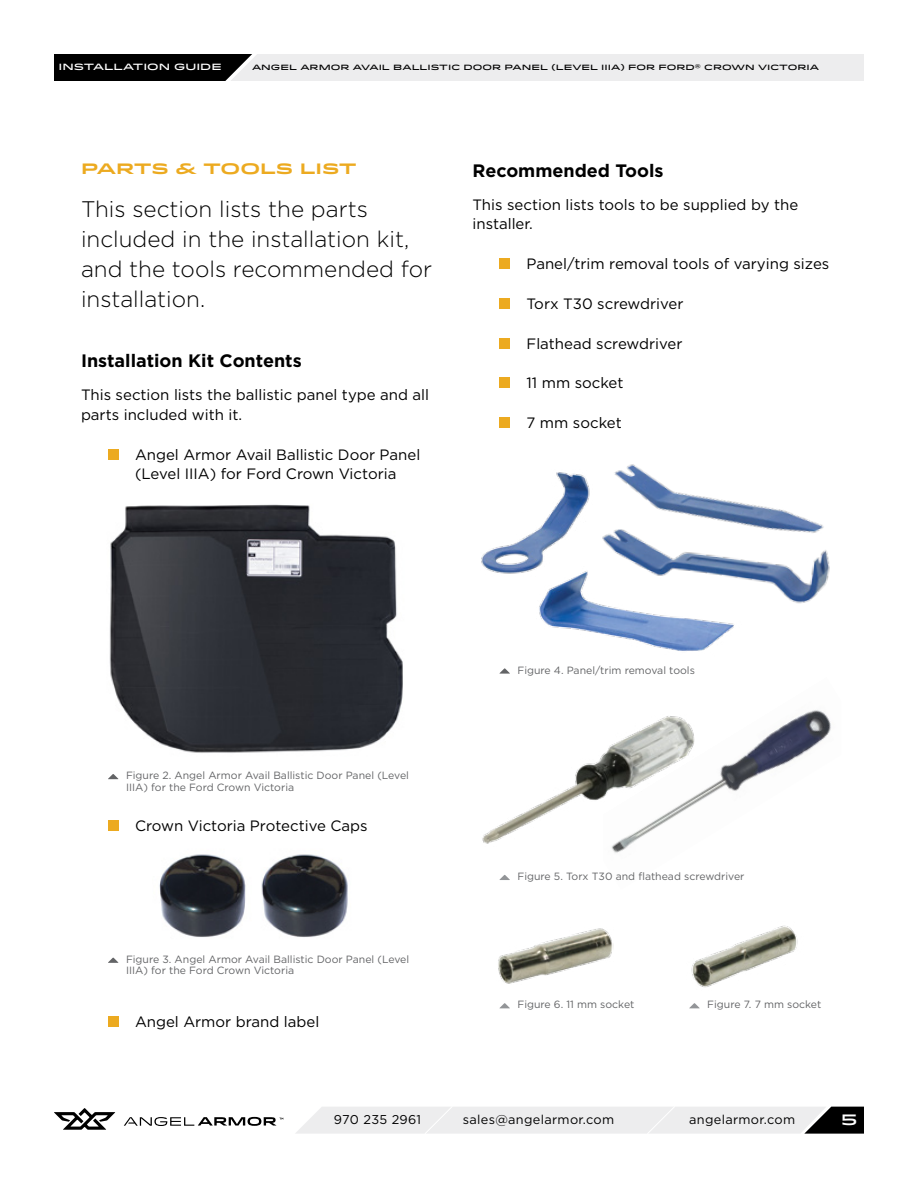
<style>
.page{position:relative;width:918px;height:1188px;background:#fff}
.page>*{position:absolute;margin:0;border:0;box-sizing:border-box;transform-origin:0 0}
.t1{font:300 22.5px/30px "Gotham";color:#000}
.t2{font:700 18px "Gotham";color:#000}
.t3{font:15px/19.5px "Gotham";color:#000}
.t4{font:700 15px "Idlewild";letter-spacing:-.02em;color:#ecaa20}
.t5{font:500 15px "Idlewild";color:#fff}
.t6{font:12.75px "Gotham";letter-spacing:.025em;color:#000}
.t7{font:10.5px/11.4px "Gotham";color:#636466}
.t8{font:500 9px "Idlewild";color:#fff}
.t9{font:500 7.65px "Idlewild";color:#000}
</style>
<div class="page">
<svg style="left:54px;top:54px;width:810px;height:27px;background:#b6b6b7"></svg>
<svg style="left:54px;top:1108px;width:61px;height:22px"></svg>
<svg style="left:124px;top:1117px;width:159px;height:9px"></svg>
<svg style="left:296px;top:1106px;width:568px;height:28px;background:#dbdbdc"></svg>
<img style="left:705px;top:710px;width:126px;height:88px">
<div style="left:108px;top:449px;width:11px;height:11px;background:#ecaa20"></div>
<div style="left:108px;top:820px;width:11px;height:11px;background:#ecaa20"></div>
<div style="left:108px;top:1016px;width:11px;height:11px;background:#ecaa20"></div>
<div style="left:500px;top:258px;width:10px;height:11px;background:#ecaa20"></div>
<div style="left:500px;top:298px;width:10px;height:11px;background:#ecaa20"></div>
<div style="left:500px;top:338px;width:10px;height:11px;background:#ecaa20"></div>
<div style="left:500px;top:378px;width:10px;height:10px;background:#ecaa20"></div>
<div style="left:500px;top:417px;width:10px;height:11px;background:#ecaa20"></div>
<img style="left:482px;top:716px;width:223px;height:137px">
<svg style="left:499px;top:875px;width:11px;height:5px"></svg>
<img style="left:109px;top:504px;width:294px;height:249px">
<svg style="left:108px;top:774px;width:11px;height:5px"></svg>
<img style="left:159px;top:854px;width:189px;height:83px">
<svg style="left:108px;top:957px;width:11px;height:6px"></svg>
<img style="left:481px;top:472px;width:109px;height:102px">
<svg style="left:499px;top:668px;width:11px;height:6px"></svg>
<img style="left:602px;top:534px;width:228px;height:70px">
<img style="left:611px;top:464px;width:218px;height:89px">
<img style="left:537px;top:566px;width:206px;height:85px">
<img style="left:498px;top:928px;width:116px;height:56px">
<svg style="left:499px;top:1003px;width:11px;height:5px"></svg>
<img style="left:691px;top:925px;width:107px;height:63px">
<svg style="left:689px;top:1003px;width:11px;height:5px"></svg>
<p class="t8" style="left:58px;top:60px;width:165px">INSTALLATION GUIDE</p>
<p class="t9" style="left:252px;top:62px;width:569px">ANGEL ARMOR AVAIL BALLISTIC DOOR PANEL (LEVEL IIIA) FOR FORD® CROWN VICTORIA</p>
<p class="t4" style="left:81px;top:157px;width:277px">PARTS &amp; TOOLS list</p>
<h1 class="t1" style="left:81px;top:194px;width:353px">This section lists the parts included in the installation kit, and the tools recommended for installation.</h1>
<p class="t2" style="left:81px;top:351px;width:222px">Installation Kit Contents</p>
<p class="t3" style="left:81px;top:385px;width:350px">This section lists the ballistic panel type and all parts included with it.</p>
<p class="t3" style="left:135px;top:444px;width:287px">Angel Armor Avail Ballistic Door Panel (Level IIIA) for Ford Crown Victoria</p>
<p class="t2" style="left:472px;top:160px;width:193px">Recommended Tools</p>
<p class="t3" style="left:472px;top:195px;width:327px">This section lists tools to be supplied by the installer.</p>
<p class="t3" style="left:526px;top:254px;width:304px">Panel/trim removal tools of varying sizes</p>
<p class="t3" style="left:526px;top:294px;width:159px">Torx T30 screwdriver</p>
<p class="t3" style="left:526px;top:333px;width:157px">Flathead screwdriver</p>
<p class="t3" style="left:526px;top:373px;width:99px">11 mm socket</p>
<p class="t3" style="left:526px;top:413px;width:97px">7 mm socket</p>
<p class="t7" style="left:126px;top:770px;width:285px">Figure 2. Angel Armor Avail Ballistic Door Panel (Level<br>IIIA) for the Ford Crown Victoria</p>
<p class="t3" style="left:135px;top:816px;width:234px">Crown Victoria Protective Caps</p>
<p class="t7" style="left:126px;top:953px;width:285px">Figure 3. Angel Armor Avail Ballistic Door Panel (Level<br>IIIA) for the Ford Crown Victoria</p>
<p class="t3" style="left:135px;top:1011px;width:186px">Angel Armor brand label</p>
<p class="t7" style="left:518px;top:664px;width:179px">Figure 4. Panel/trim removal tools</p>
<p class="t7" style="left:518px;top:870px;width:228px">Figure 5. Torx T30 and flathead screwdriver</p>
<p class="t7" style="left:518px;top:999px;width:118px">Figure 6. 11 mm socket</p>
<p class="t7" style="left:707px;top:999px;width:116px">Figure 7. 7 mm socket</p>
<p class="t6" style="left:334px;top:1112px;width:89px">970 235 2961</p>
<p class="t6" style="left:463px;top:1112px;width:153px">sales@angelarmor.com</p>
<p class="t6" style="left:689px;top:1112px;width:107px">angelarmor.com</p>
<p class="t5" style="left:841px;top:1108px;width:18px">5</p>
</div>
